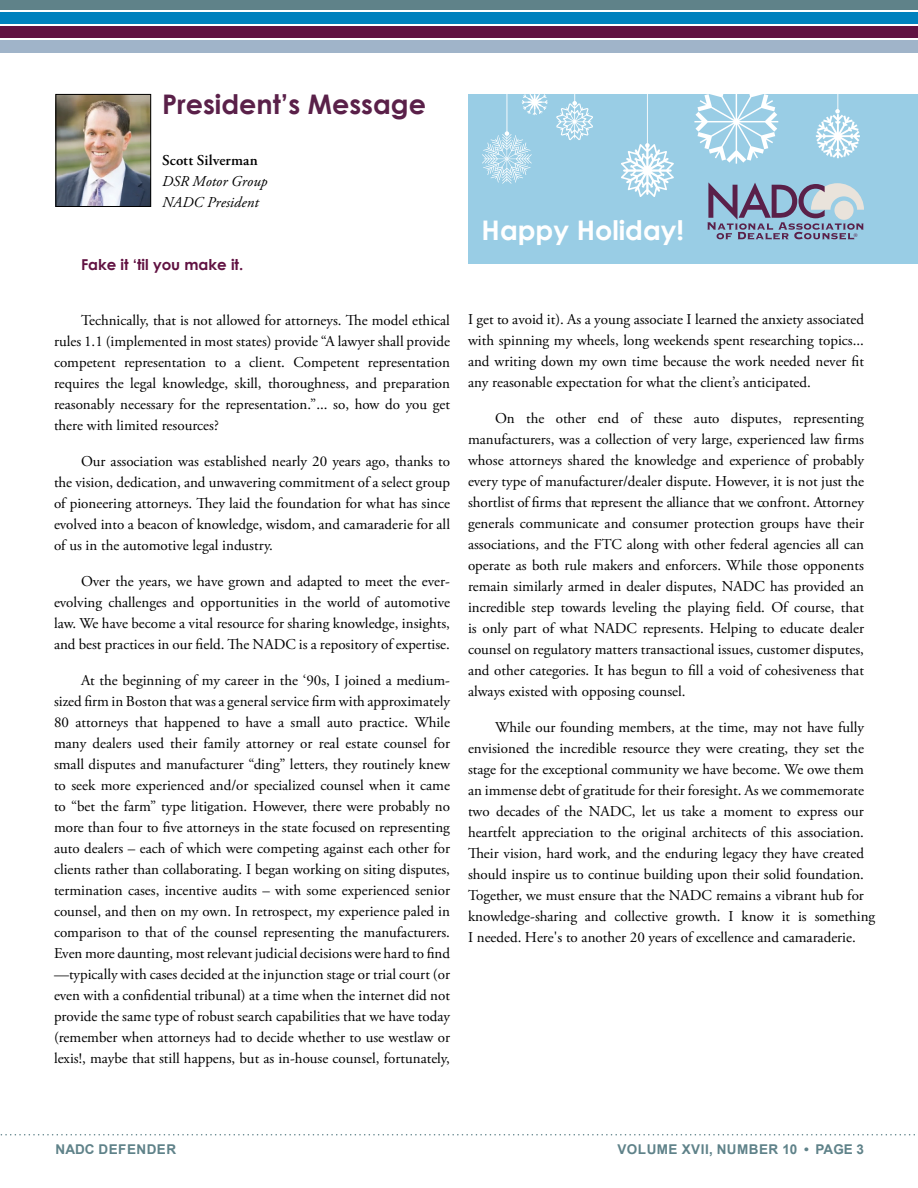
<style>
.page{position:relative;width:918px;height:1188px;background:#fff}
.page>*{position:absolute;margin:0;border:0;box-sizing:border-box;transform-origin:0 0}
.t1{font:700 27px "Century Gothic";color:#5a2049}
.t2{font:700 27px "Century Gothic";color:#fff}
.t3{font:15px/21px "Adobe Garamond Pro";color:#000;text-align:justify}
.t4{font:italic 15px/21px "Adobe Garamond Pro";letter-spacing:.005em;color:#000}
.t5{font:700 15px "Century Gothic";color:#611242}
.t6{font:600 15px "Adobe Garamond Pro";letter-spacing:.015em;color:#000}
.t7{font:700 13.5px "Arial";letter-spacing:.035em;color:#5f8289}
.t8{font:5.1px "Helvetica";color:#5a2049}
</style>
<div class="page">
<svg style="left:0;top:1134px;width:915px;height:2px"></svg>
<div style="left:0;top:25px;width:918px;height:13px;background:#611242"></div>
<div style="left:0;top:11px;width:918px;height:14px;background:#0081be"></div>
<div style="left:0;top:0;width:918px;height:11px;background:#5f8289"></div>
<hr style="left:0;top:10px;width:918px;height:2px;background:#fff">
<hr style="left:0;top:24px;width:918px;height:1px;background:#fff">
<div style="left:0;top:39px;width:918px;height:14px;background:#a0b4c9"></div>
<hr style="left:0;top:38px;width:918px;height:2px;background:#fff">
<img style="left:58px;top:96px;width:91px;height:109px">
<div style="left:56px;top:94px;width:95px;height:113px;border:1px solid #000"></div>
<div style="left:468px;top:94px;width:450px;height:170px;background:#99cde5"></div>
<svg style="left:816px;top:94px;width:44px;height:64px"></svg>
<svg style="left:621px;top:94px;width:53px;height:103px"></svg>
<svg style="left:694px;top:94px;width:84px;height:70px"></svg>
<svg style="left:556px;top:94px;width:37px;height:46px"></svg>
<svg style="left:482px;top:94px;width:66px;height:90px"></svg>
<svg style="left:707px;top:182px;width:157px;height:58px"></svg>
<h1 class="t1" style="left:162px;top:84px;width:266px">President’s Message</h1>
<p class="t6" style="left:162px;top:151px;width:97px">Scott Silverman</p>
<p class="t4" style="left:162px;top:171px;width:107px">DSR Motor Group<br>NADC President</p>
<p class="t5" style="left:81px;top:253px;width:164px">Fake it ‘til you make it.</p>
<p class="t3" style="left:54px;top:311px;width:398px;text-indent:27px">Technically, that is not allowed for attorneys. The model ethical rules 1.1 (implemented in most states) provide “A lawyer shall provide competent representation to a client. Competent representation requires the legal knowledge, skill, thoroughness, and preparation reasonably necessary for the representation.”... so, how do you get there with limited resources?</p>
<p class="t3" style="left:54px;top:452px;width:398px;text-indent:27px">Our association was established nearly 20 years ago, thanks to the vision, dedication, and unwavering commitment of a select group of pioneering attorneys. They laid the foundation for what has since evolved into a beacon of knowledge, wisdom, and camaraderie for all of us in the automotive legal industry.</p>
<p class="t3" style="left:54px;top:572px;width:398px;text-indent:27px">Over the years, we have grown and adapted to meet the ever&shy;evolving challenges and opportunities in the world of automotive law. We have become a vital resource for sharing knowledge, insights, and best practices in our field. The NADC is a repository of expertise.</p>
<p class="t3" style="left:54px;top:671px;width:398px;text-indent:27px">At the beginning of my career in the ‘90s, I joined a medium&shy;sized firm in Boston that was a general service firm with approximately 80 attorneys that happened to have a small auto practice. While many dealers used their family attorney or real estate counsel for small disputes and manufacturer “ding” letters, they routinely knew to seek more experienced and/or specialized counsel when it came to “bet the farm” type litigation. However, there were probably no more than four to five attorneys in the state focused on representing auto dealers – each of which were competing against each other for clients rather than collaborating. I began working on siting disputes, termination cases, incentive audits – with some experienced senior counsel, and then on my own. In retrospect, my experience paled in comparison to that of the counsel representing the manufacturers.<br>Even more daunting, most relevant judicial decisions were hard to find —typically with cases decided at the injunction stage or trial court (or even with a confidential tribunal) at a time when the internet did not provide the same type of robust search capabilities that we have today (remember when attorneys had to decide whether to use westlaw or lexis!, maybe that still happens, but as in-house counsel, fortunately,</p>
<h1 class="t2" style="left:482px;top:210px;width:204px">Happy Holiday!</h1>
<p class="t8" style="left:854px;top:231px;width:5px">®</p>
<p class="t3" style="left:468px;top:310px;width:398px">I get to avoid it). As a young associate I learned the anxiety associated with spinning my wheels, long weekends spent researching topics... and writing down my own time because the work needed never fit any reasonable expectation for what the client’s anticipated.</p>
<p class="t3" style="left:468px;top:409px;width:398px;text-indent:27px">On the other end of these auto disputes, representing manufacturers, was a collection of very large, experienced law firms whose attorneys shared the knowledge and experience of probably every type of manufacturer/dealer dispute. However, it is not just the shortlist of firms that represent the alliance that we confront. Attorney generals communicate and consumer protection groups have their associations, and the FTC along with other federal agencies all can operate as both rule makers and enforcers. While those opponents remain similarly armed in dealer disputes, NADC has provided an incredible step towards leveling the playing field. Of course, that is only part of what NADC represents. Helping to educate dealer counsel on regulatory matters transactional issues, customer disputes, and other categories. It has begun to fill a void of cohesiveness that always existed with opposing counsel.</p>
<p class="t3" style="left:468px;top:718px;width:409px;text-align:left;text-indent:27px">While our founding members, at the time, may not have fully envisioned the incredible resource they were creating, they set the stage for the exceptional community we have become. We owe them an immense debt of gratitude for their foresight. As we commemorate two decades of the NADC, let us take a moment to express our heartfelt appreciation to the original architects of this association.<br>Their vision, hard work, and the enduring legacy they have created should inspire us to continue building upon their solid foundation.<br>Together, we must ensure that the NADC remains a vibrant hub for knowledge-sharing and collective growth. I know it is something I needed. Here's to another 20 years of excellence and camaraderie.</p>
<p class="t7" style="left:56px;top:1139px;width:122px">NADC DEFENDER</p>
<p class="t7" style="left:618px;top:1139px;width:248px">VOLUME XVII, NUMBER 10 • PAGE 3</p>
</div>
